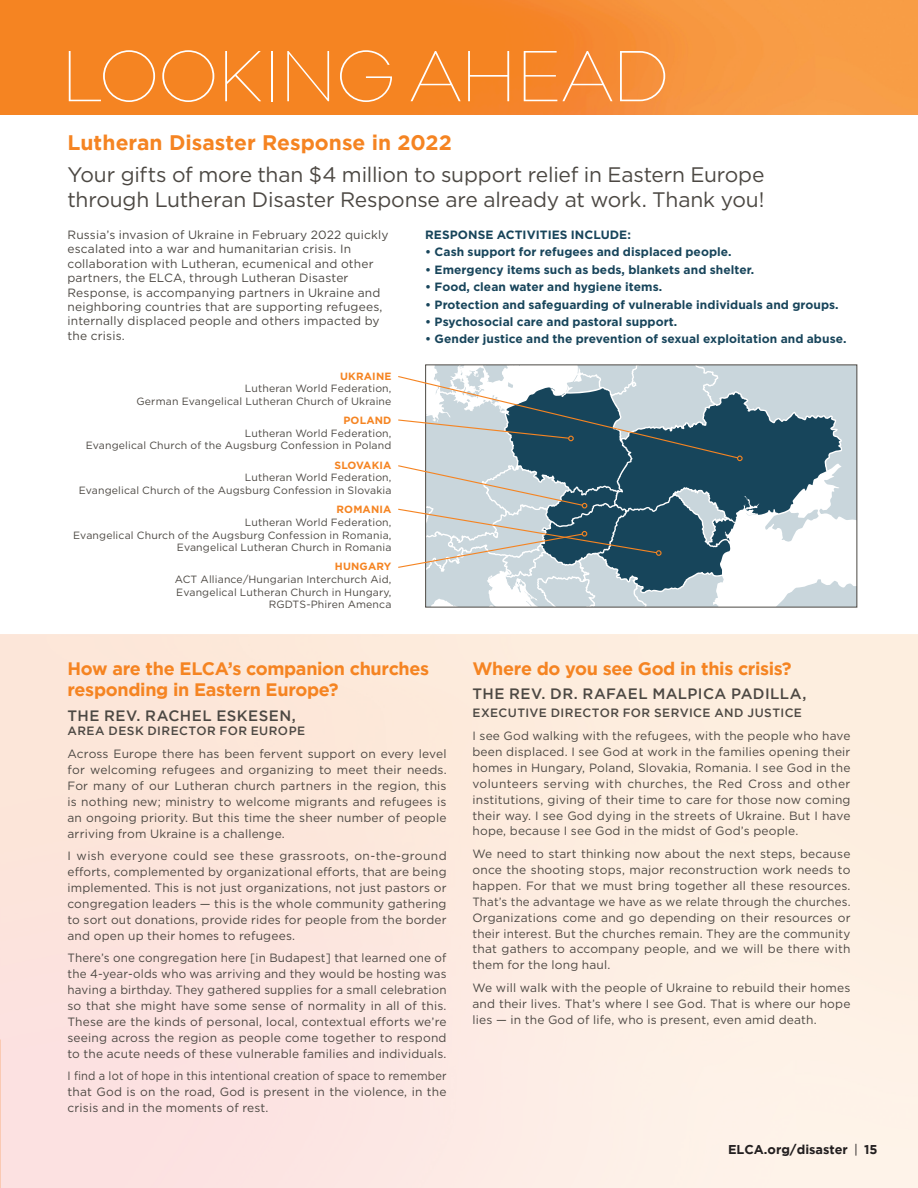
<style>
.page{position:relative;width:918px;height:1188px;background:#fff}
.page>*{position:absolute;margin:0;border:0;box-sizing:border-box;transform-origin:0 0}
.t1{font:100 75px "Point";letter-spacing:-.02em;color:#fff}
.t2{font:21px/25.2px "Gotham";letter-spacing:-.01em;color:#4c4843}
.t3{font:700 21px "Gotham";color:#f58422}
.t4{font:700 18px/21.6px "Gotham";letter-spacing:-.02em;color:#f58422}
.t5{font:500 15px "Gotham";letter-spacing:.03em;color:#4c4843}
.t6{font:700 12.75px "Gotham";color:#231f20}
.t7{font:12px/15.9px "Gotham";letter-spacing:.015em;color:#4c4843;text-align:justify}
.t8{font:700 12px "Gotham";letter-spacing:.005em;color:#18455b}
.t9{font:12px/15.9px "Gotham";letter-spacing:.015em;color:#4c4843;text-align:justify;scale:.92 1}
.t10{font:500 12px "Gotham";letter-spacing:.04em;color:#4c4843}
.t11{font:10.5px/12.6px "Gotham";letter-spacing:.015em;color:#4c4843;text-align:right}
.t12{font:700 10.5px "Gotham";letter-spacing:.015em;color:#f58422}
.s1{font-weight:400}
</style>
<div class="page">
<img style="left:0;top:0;width:918px;height:115px">
<svg style="left:398px;top:365px;width:458px;height:242px"></svg>
<h1 class="t1" style="left:61px;top:31px;width:610px">LOOKING AHEAD</h1>
<h2 class="t3" style="left:68px;top:131px;width:386px">Lutheran Disaster Response in 2022</h2>
<h2 class="t2" style="left:68px;top:162px;width:699px">Your gifts of more than $4 million to support relief in Eastern Europe through Lutheran Disaster Response are already at work. Thank you!</h2>
<p class="t7" style="left:68px;top:227px;width:323px;line-height:14.4px;text-align:left">Russia’s invasion of Ukraine in February 2022 quickly escalated into a war and humanitarian crisis. In collaboration with Lutheran, ecumenical and other partners, the ELCA, through Lutheran Disaster Response, is accompanying partners in Ukraine and neighboring countries that are supporting refugees, internally displaced people and others impacted by the crisis.</p>
<p class="t8" style="left:425px;top:227px;width:207px">RESPONSE ACTIVITIES INCLUDE:</p>
<p class="t8" style="left:425px;top:244px;width:308px">• Cash support for refugees and displaced people.</p>
<p class="t8" style="left:425px;top:262px;width:330px">• Emergency items such as beds, blankets and shelter.</p>
<p class="t8" style="left:425px;top:279px;width:238px">• Food, clean water and hygiene items.</p>
<p class="t8" style="left:425px;top:296px;width:415px">• Protection and safeguarding of vulnerable individuals and groups.</p>
<p class="t8" style="left:425px;top:314px;width:254px">• Psychosocial care and pastoral support.</p>
<p class="t8" style="left:425px;top:331px;width:423px">• Gender justice and the prevention of sexual exploitation and abuse.</p>
<p class="t12" style="left:340px;top:369px;width:53px">UKRAINE</p>
<p class="t11" style="left:137px;top:382px;width:256px">Lutheran World Federation,<br>German Evangelical Lutheran Church of Ukraine</p>
<p class="t12" style="left:343px;top:414px;width:50px">POLAND</p>
<p class="t11" style="left:86px;top:427px;width:307px">Lutheran World Federation,<br>Evangelical Church of the Augsburg Confession in Poland</p>
<p class="t12" style="left:335px;top:458px;width:58px">SLOVAKIA</p>
<p class="t11" style="left:79px;top:471px;width:314px">Lutheran World Federation,<br>Evangelical Church of the Augsburg Confession in Slovakia</p>
<p class="t12" style="left:337px;top:503px;width:56px">ROMANIA</p>
<p class="t11" style="left:73px;top:516px;width:320px">Lutheran World Federation,<br>Evangelical Church of the Augsburg Confession in Romania,<br>Evangelical Lutheran Church in Romania</p>
<p class="t12" style="left:335px;top:560px;width:58px">HUNGARY</p>
<p class="t11" style="left:175px;top:573px;width:218px">ACT Alliance/Hungarian Interchurch Aid,<br>Evangelical Lutheran Church in Hungary,<br>RGDTS-Phiren Amenca</p>
<h3 class="t4" style="left:68px;top:657px;width:363px">How are the ELCA’s companion churches responding in Eastern Europe?</h3>
<p class="t5" style="left:68px;top:707px;width:230px">THE REV. RACHEL ESKESEN,</p>
<p class="t10" style="left:68px;top:724px;width:239px">AREA DESK DIRECTOR FOR EUROPE</p>
<p class="t7" style="left:67px;top:746px;width:381px">Across Europe there has been fervent support on every level for welcoming refugees and organizing to meet their needs.<br>For many of our Lutheran church partners in the region, this is nothing new; ministry to welcome migrants and refugees is an ongoing priority. But this time the sheer number of people arriving from Ukraine is a challenge.</p>
<p class="t7" style="left:67px;top:848px;width:381px">I wish everyone could see these grassroots, on-the-ground efforts, complemented by organizational efforts, that are being implemented. This is not just organizations, not just pastors or congregation leaders — this is the whole community gathering to sort out donations, provide rides for people from the border and open up their homes to refugees.</p>
<p class="t7" style="left:68px;top:950px;width:381px">There’s one congregation here [in Budapest] that learned one of the 4-year-olds who was arriving and they would be hosting was having a birthday. They gathered supplies for a small celebration so that she might have some sense of normality in all of this.<br>These are the kinds of personal, local, contextual efforts we’re seeing across the region as people come together to respond to the acute needs of these vulnerable families and individuals.</p>
<p class="t9" style="left:68px;top:1068px;width:414px">I find a lot of hope in this intentional creation of space to remember that God is on the road, God is present in the violence, in the crisis and in the moments of rest.</p>
<h3 class="t4" style="left:472px;top:657px;width:321px">Where do you see God in this crisis?</h3>
<p class="t5" style="left:473px;top:686px;width:335px">THE REV. DR. RAFAEL MALPICA PADILLA,</p>
<p class="t10" style="left:473px;top:706px;width:331px">EXECUTIVE DIRECTOR FOR SERVICE AND JUSTICE</p>
<p class="t7" style="left:472px;top:728px;width:380px">I see God walking with the refugees, with the people who have been displaced. I see God at work in the families opening their homes in Hungary, Poland, Slovakia, Romania. I see God in the volunteers serving with churches, the Red Cross and other institutions, giving of their time to care for those now coming their way. I see God dying in the streets of Ukraine. But I have hope, because I see God in the midst of God’s people.</p>
<p class="t7" style="left:472px;top:846px;width:380px">We need to start thinking now about the next steps, because once the shooting stops, major reconstruction work needs to happen. For that we must bring together all these resources.<br>That’s the advantage we have as we relate through the churches.<br>Organizations come and go depending on their resources or their interest. But the churches remain. They are the community that gathers to accompany people, and we will be there with them for the long haul.</p>
<p class="t7" style="left:472px;top:980px;width:379px">We will walk with the people of Ukraine to rebuild their homes and their lives. That’s where I see God. That is where our hope lies — in the God of life, who is present, even amid death.</p>
<p class="t6" style="left:728px;top:1142px;width:151px">ELCA.org/disaster <span class="s1">|</span> 15</p>
</div>
